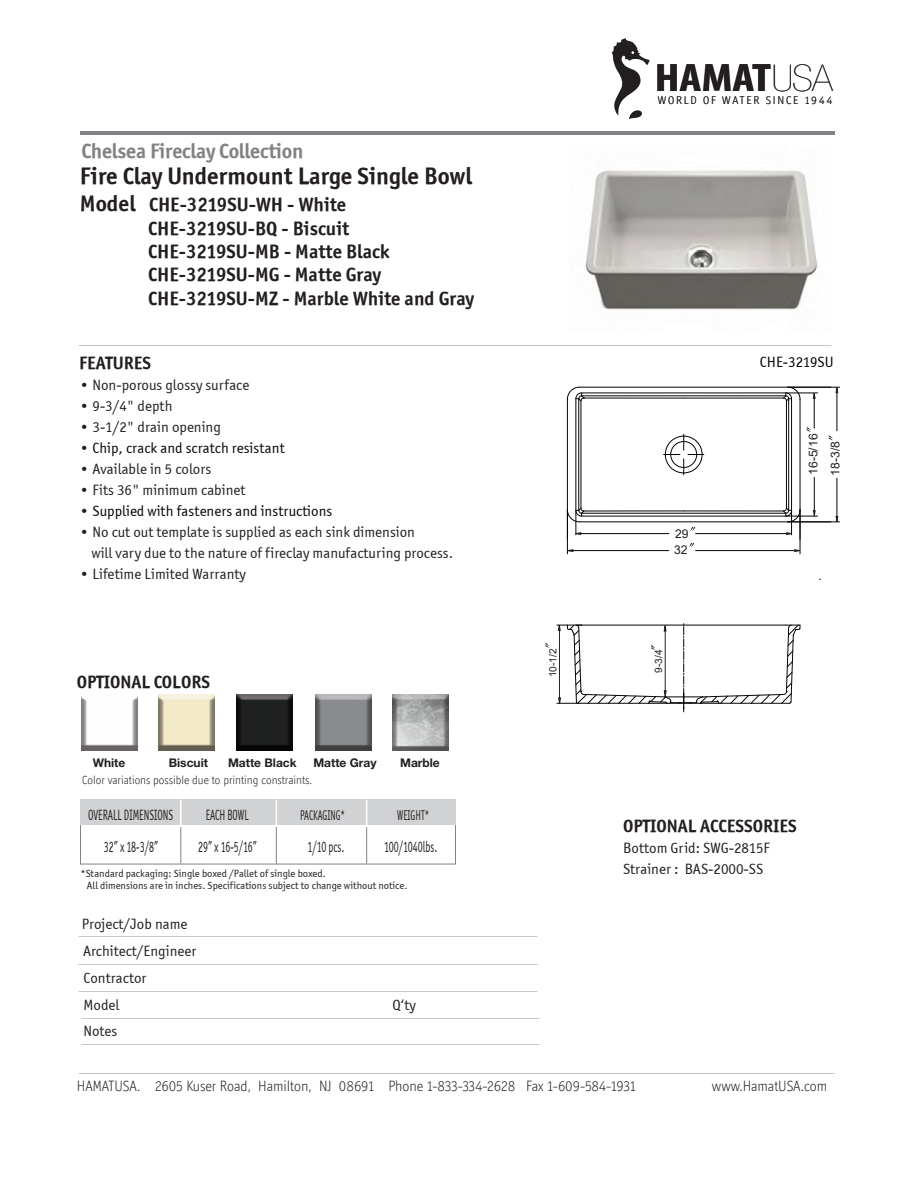
<style>
.page{position:relative;width:918px;height:1188px;background:#fff}
.page>*{position:absolute;margin:0;border:0;box-sizing:border-box;transform-origin:0 0}
.t1{font:700 condensed 39.75px "Myriad Pro";color:#231f20;scale:1.21 1}
.t2{font:24px "Officina Sans ITCTT Bold";color:#231f20}
.t3{font:21px "Officina Sans ITCTT Bold";letter-spacing:-.01em;color:#808285}
.t4{font:19.5px/23.4px "Officina Sans ITCTT Bold";color:#231f20}
.t5{font:18px "Officina Sans ITCTT Bold";color:#231f20}
.t6{font:15.6px "Officina Sans ITCTT Book";color:#231f20;scale:.64 1}
.t7{font:15px/27px "Officina Sans ITCTT Book";color:#231f20}
.t8{font:300 15px "Officina Display ITCTT";color:#231f20}
.t9{font:15px "Officina Sans ITCTT Book";color:#050504}
.t10{font:15px "Officina Sans ITCTT Book";color:#231f20;scale:.66 1}
.t11{font:15px "Officina Sans ITCTT Book";color:#000}
.t12{font:15px "Officina Sans ITCTT Book";color:#231f20;scale:.64 1}
.t13{font:14.25px "Officina Sans ITCTT Book";color:#231f20;scale:.64 1}
.t14{font:12.15px/22px "Arial";color:#231f20}
.t15{font:300 12px "Officina Display ITCTT";color:#231f20}
.t16{font:700 12px "Helvetica Neue";color:#231f20}
.t17{font:300 11.25px "Officina Display ITCTT";letter-spacing:.15em;color:#231f20;scale:1.07 1}
.t18{font:10.5px/12.6px "Officina Sans ITCTT Book";color:#231f20}
.t19{font:10.2px "Arial";color:#231f20}
.s1{font-size:22.5px}
.s2{color:#231f20}
.s3{font-family:"Helvetica Neue";font-weight:900;font-size:36.9px}
</style>
<div class="page">
<div style="left:80px;top:800px;width:376px;height:25px;background:#d1d2d4"></div>
<hr style="left:180px;top:800px;width:2px;height:64px;background:#fff">
<hr style="left:180px;top:827px;width:1px;height:37px;background:#808285">
<hr style="left:276px;top:800px;width:1px;height:64px;background:#fff">
<hr style="left:276px;top:827px;width:1px;height:37px;background:#808285">
<hr style="left:366px;top:800px;width:1px;height:64px;background:#fff">
<hr style="left:366px;top:827px;width:1px;height:37px;background:#808285">
<hr style="left:80px;top:131px;width:755px;height:3px;background:#808285">
<svg style="left:612px;top:38px;width:38px;height:81px"></svg>
<svg style="left:545px;top:643px;width:4px;height:5px"></svg>
<img style="left:585px;top:170px;width:233px;height:140px">
<hr style="left:786px;top:401px;width:1px;height:107px;background:#050504">
<hr style="left:684px;top:511px;width:100px;height:1px;background:#050504">
<hr style="left:584px;top:511px;width:100px;height:1px;background:#050504">
<hr style="left:581px;top:401px;width:1px;height:107px;background:#050504">
<hr style="left:584px;top:398px;width:100px;height:1px;background:#050504">
<hr style="left:684px;top:398px;width:100px;height:1px;background:#050504">
<hr style="left:582px;top:396px;width:204px;height:1px;background:#050504">
<hr style="left:788px;top:399px;width:1px;height:111px;background:#050504">
<hr style="left:582px;top:513px;width:204px;height:1px;background:#050504">
<hr style="left:579px;top:399px;width:1px;height:111px;background:#050504">
<hr style="left:791px;top:399px;width:1px;height:136px;background:#050504">
<hr style="left:582px;top:516px;width:236px;height:1px;background:#050504">
<hr style="left:576px;top:399px;width:1px;height:136px;background:#050504">
<hr style="left:580px;top:522px;width:208px;height:1px;background:#050504">
<hr style="left:800px;top:399px;width:1px;height:111px;background:#050504">
<hr style="left:580px;top:387px;width:208px;height:1px;background:#050504">
<hr style="left:567px;top:399px;width:1px;height:111px;background:#050504">
<hr style="left:582px;top:393px;width:236px;height:1px;background:#050504">
<svg style="left:783px;top:387px;width:17px;height:14px"></svg>
<svg style="left:567px;top:387px;width:18px;height:14px"></svg>
<hr style="left:788px;top:387px;width:52px;height:1px;background:#050504">
<hr style="left:788px;top:522px;width:52px;height:1px;background:#050504">
<hr style="left:800px;top:510px;width:1px;height:44px;background:#050504">
<hr style="left:567px;top:510px;width:1px;height:44px;background:#050504">
<svg style="left:664px;top:434px;width:40px;height:41px"></svg>
<hr style="left:814px;top:477px;width:1px;height:35px;background:#050504">
<hr style="left:814px;top:393px;width:1px;height:35px;background:#050504">
<hr style="left:837px;top:478px;width:1px;height:44px;background:#050504">
<hr style="left:837px;top:387px;width:1px;height:44px;background:#050504">
<svg style="left:829px;top:436px;width:4px;height:4px"></svg>
<svg style="left:807px;top:427px;width:4px;height:5px"></svg>
<svg style="left:813px;top:510px;width:3px;height:7px"></svg>
<svg style="left:836px;top:516px;width:2px;height:7px"></svg>
<svg style="left:813px;top:392px;width:2px;height:7px"></svg>
<svg style="left:836px;top:386px;width:2px;height:7px"></svg>
<hr style="left:568px;top:550px;width:101px;height:1px;background:#050504">
<hr style="left:696px;top:550px;width:104px;height:1px;background:#050504">
<svg style="left:689px;top:543px;width:5px;height:4px"></svg>
<svg style="left:690px;top:527px;width:5px;height:4px"></svg>
<hr style="left:579px;top:533px;width:90px;height:1px;background:#050504">
<hr style="left:696px;top:533px;width:95px;height:1px;background:#050504">
<svg style="left:794px;top:549px;width:7px;height:3px"></svg>
<svg style="left:783px;top:508px;width:18px;height:31px"></svg>
<svg style="left:566px;top:549px;width:7px;height:3px"></svg>
<svg style="left:567px;top:508px;width:17px;height:28px"></svg>
<svg style="left:557px;top:623px;width:244px;height:89px"></svg>
<img style="left:81px;top:696px;width:57px;height:54px">
<img style="left:158px;top:694px;width:56px;height:56px">
<img style="left:237px;top:694px;width:56px;height:56px">
<img style="left:316px;top:694px;width:56px;height:56px">
<img style="left:392px;top:694px;width:56px;height:56px">
<h3 class="t3" style="left:81px;top:138px;width:223px">Chelsea Fireclay Collection</h3>
<h2 class="t2" style="left:80px;top:161px;width:394px">Fire Clay Undermount Large Single Bowl</h2>
<h3 class="t4" style="left:148px;top:193px;width:328px;text-indent:-68px"><span class="s1">Model</span> CHE-3219SU-WH - White<br>CHE-3219SU-BQ - Biscuit<br>CHE-3219SU-MB - Matte Black<br>CHE-3219SU-MG - Matte Gray<br>CHE-3219SU-MZ - Marble White and Gray</h3>
<p class="t5" style="left:79px;top:352px;width:73px">FEATURES</p>
<p class="t7" style="left:79px;top:371px;width:172px">• Non-porous glossy surface</p>
<p class="t7" style="left:79px;top:392px;width:95px">• 9-3/4" depth</p>
<p class="t7" style="left:79px;top:413px;width:143px">• 3-1/2" drain opening</p>
<p class="t9" style="left:79px;top:439px;width:207px"><span class="s2">•</span> Chip, crack and scratch resistant</p>
<p class="t7" style="left:79px;top:455px;width:134px">• Available in 5 colors</p>
<p class="t7" style="left:79px;top:476px;width:168px">• Fits 36" minimum cabinet</p>
<p class="t9" style="left:79px;top:502px;width:255px"><span class="s2">•</span> Supplied with fasteners and instructions</p>
<p class="t7" style="left:92px;top:521px;width:363px;line-height:21px;text-indent:-12px">• No cut out template is supplied as each sink dimension<br>will vary due to the nature of fireclay manufacturing process.</p>
<p class="t7" style="left:79px;top:560px;width:168px">• Lifetime Limited Warranty</p>
<p class="t5" style="left:77px;top:671px;width:135px">OPTIONAL COLORS</p>
<p class="t16" style="left:93px;top:755px;width:34px">White</p>
<p class="t16" style="left:169px;top:755px;width:41px">Biscuit</p>
<p class="t16" style="left:228px;top:755px;width:70px">Matte Black</p>
<p class="t16" style="left:313px;top:755px;width:65px">Matte Gray</p>
<p class="t16" style="left:400px;top:755px;width:41px">Marble</p>
<p class="t15" style="left:82px;top:773px;width:231px">Color variations possible due to printing constraints.</p>
<p class="t10" style="left:88px;top:806px;width:131px">OVERALL DIMENSIONS</p>
<p class="t12" style="left:206px;top:806px;width:69px">EACH BOWL</p>
<p class="t13" style="left:300px;top:807px;width:72px">PACKAGING*</p>
<p class="t13" style="left:397px;top:807px;width:52px">WEIGHT*</p>
<p class="t6" style="left:104px;top:838px;width:87px">32” x 18-3/8”</p>
<p class="t6" style="left:307px;top:838px;width:59px">1/10 pcs.</p>
<p class="t6" style="left:384px;top:838px;width:85px">100/1040lbs.</p>
<p class="t18" style="left:87px;top:867px;width:322px;text-indent:-6px">*Standard packaging: Single boxed /Pallet of single boxed.<br>All dimensions are in inches. Specifications subject to change without notice.</p>
<p class="t6" style="left:198px;top:838px;width:94px">29” x 16-5/16”</p>
<p class="t7" style="left:82px;top:910px;width:116px">Project/Job name<br>Architect/Engineer<br>Contractor<br>Model</p>
<p class="t7" style="left:83px;top:1017px;width:35px">Notes</p>
<p class="t7" style="left:392px;top:991px;width:25px">Q‘ty</p>
<h1 class="t1" style="left:655px;top:53px;width:149px">HAMAT<span class="s3">USA</span></h1>
<p class="t17" style="left:658px;top:94px;width:165px">WORLD OF WATER SINCE 1944</p>
<p class="t19" style="left:546px;top:677px;width:30px;rotate:-90deg">10-1/2</p>
<p class="t11" style="left:760px;top:353px;width:75px">CHE-3219SU</p>
<p class="t14" style="left:675px;top:522px;width:15px">29</p>
<p class="t14" style="left:674px;top:538px;width:15px">32</p>
<p class="t19" style="left:652px;top:673px;width:25px;rotate:-90deg">9-3/4</p>
<p class="t14" style="left:802px;top:476px;width:44px;rotate:-90deg">16-5/16<br>18-3/8</p>
<p class="t5" style="left:623px;top:815px;width:175px">OPTIONAL ACCESSORIES</p>
<p class="t7" style="left:623px;top:837px;width:148px;line-height:21px">Bottom Grid: SWG-2815F<br>Strainer : BAS-2000-SS</p>
<p class="t8" style="left:77px;top:1077px;width:560px">HAMATUSA. 2605 Kuser Road, Hamilton, NJ 08691 Phone 1-833-334-2628 Fax 1-609-584-1931</p>
<p class="t8" style="left:712px;top:1077px;width:117px">www.HamatUSA.com</p>
</div>
